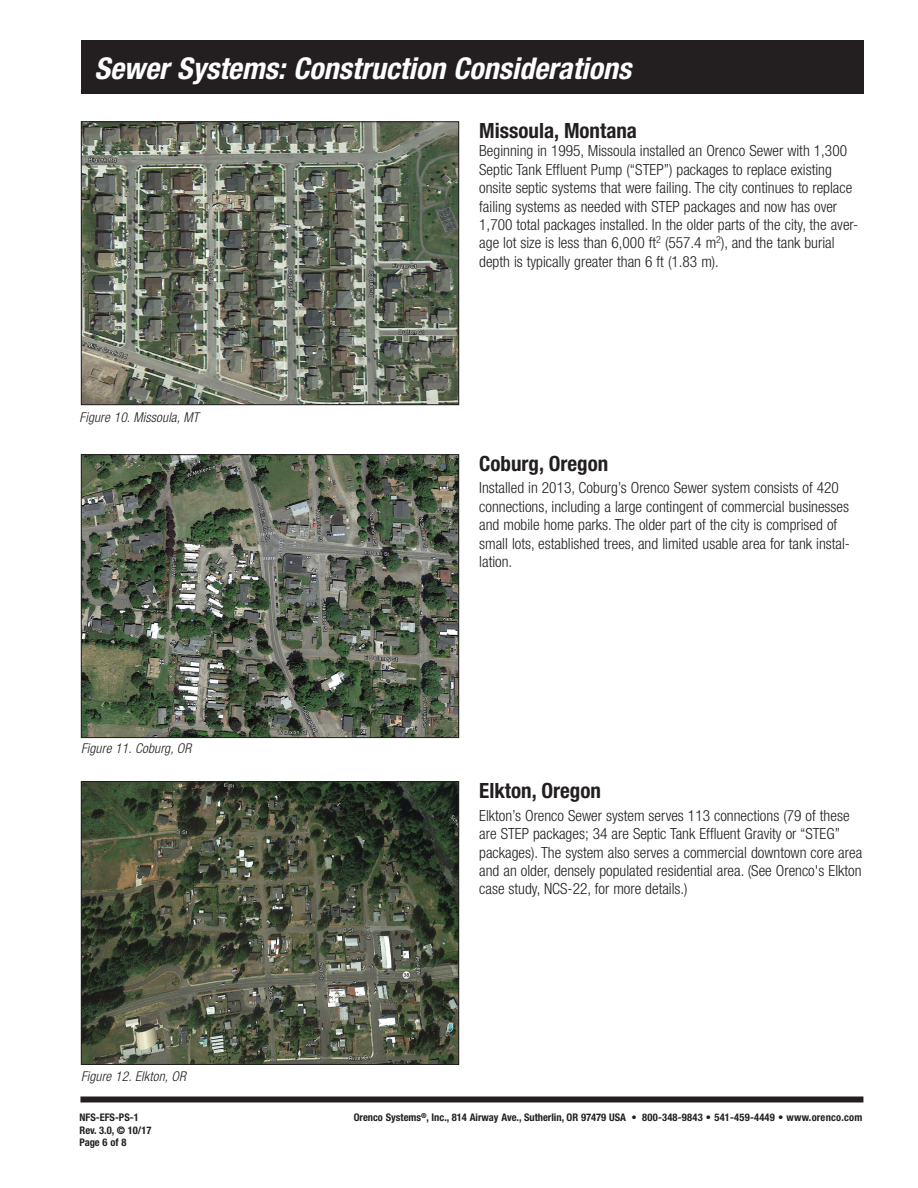
<style>
.page{position:relative;width:918px;height:1188px;background:#fff}
.page>*{position:absolute;margin:0;border:0;box-sizing:border-box;transform-origin:0 0}
.Fact_Sheet_2nd_sheet{font:italic 700 condensed 30px "Helvetica Neue";color:#fff}
.Fact_Sheet_Subhead_2{font:700 condensed 21px "Helvetica Neue";color:#231f20}
.Fact_Sheet_Text{font:300 condensed 15.3px/18.5px "Helvetica Neue";color:#231f20}
.Caption_left{font:italic 300 condensed 13.5px "Helvetica Neue";letter-spacing:.01em;color:#231f20}
.t1{font:700 condensed 10.5px/12.6px "Helvetica Neue";color:#231f20}
</style>
<div class="page">
<div style="left:80px;top:1096px;width:783px;height:6px;background:#231f20"></div>
<div style="left:81px;top:40px;width:783px;height:54px;background:#231f20"></div>
<img style="left:83px;top:783px;width:374px;height:280px">
<div style="left:81px;top:781px;width:378px;height:284px;border:1px solid #231f20"></div>
<img style="left:83px;top:456px;width:374px;height:280px">
<div style="left:81px;top:454px;width:378px;height:284px;border:1px solid #231f20"></div>
<img style="left:83px;top:124px;width:374px;height:279px">
<div style="left:81px;top:122px;width:378px;height:283px;border:1px solid #231f20"></div>
<p class="Fact_Sheet_2nd_sheet" style="left:94px;top:50px;width:538px">Sewer Systems: Construction Considerations</p>
<p class="Caption_left" style="left:80px;top:409px;width:121px">Figure 10. Missoula, MT</p>
<p class="Caption_left" style="left:81px;top:741px;width:112px">Figure 11. Coburg, OR</p>
<p class="Caption_left" style="left:81px;top:1068px;width:106px">Figure 12. Elkton, OR</p>
<p class="t1" style="left:80px;top:1111px;width:74px">NFS-EFS-PS-1<br>Rev. 3.0, © 10/17<br>Page 6 of 8</p>
<p class="Fact_Sheet_Subhead_2" style="left:479px;top:118px;width:159px">Missoula, Montana</p>
<p class="Fact_Sheet_Text" style="left:479px;top:141px;width:381px">Beginning in 1995, Missoula installed an Orenco Sewer with 1,300<br>Septic Tank Effluent Pump (“STEP”) packages to replace existing onsite septic systems that were failing. The city continues to replace failing systems as needed with STEP packages and now has over 1,700 total packages installed. In the older parts of the city, the aver&shy;age lot size is less than 6,000 ft<sup>2</sup> (557.4 m<sup>2</sup>), and the tank burial depth is typically greater than 6 ft (1.83 m).</p>
<p class="Fact_Sheet_Subhead_2" style="left:479px;top:450px;width:131px">Coburg, Oregon</p>
<p class="Fact_Sheet_Text" style="left:479px;top:479px;width:372px">Installed in 2013, Coburg’s Orenco Sewer system consists of 420 connections, including a large contingent of commercial businesses and mobile home parks. The older part of the city is comprised of small lots, established trees, and limited usable area for tank instal&shy;lation.</p>
<p class="Fact_Sheet_Subhead_2" style="left:479px;top:778px;width:123px">Elkton, Oregon</p>
<p class="Fact_Sheet_Text" style="left:479px;top:806px;width:385px">Elkton’s Orenco Sewer system serves 113 connections (79 of these are STEP packages; 34 are Septic Tank Effluent Gravity or “STEG” packages). The system also serves a commercial downtown core area and an older, densely populated residential area. (See Orenco's Elkton case study, NCS-22, for more details.)</p>
<p class="t1" style="left:354px;top:1111px;width:510px">Orenco Systems<sup>®</sup>, Inc., 814 Airway Ave., Sutherlin, OR 97479 USA • 800-348-9843 • 541-459-4449 • www.orenco.com</p>
</div>
